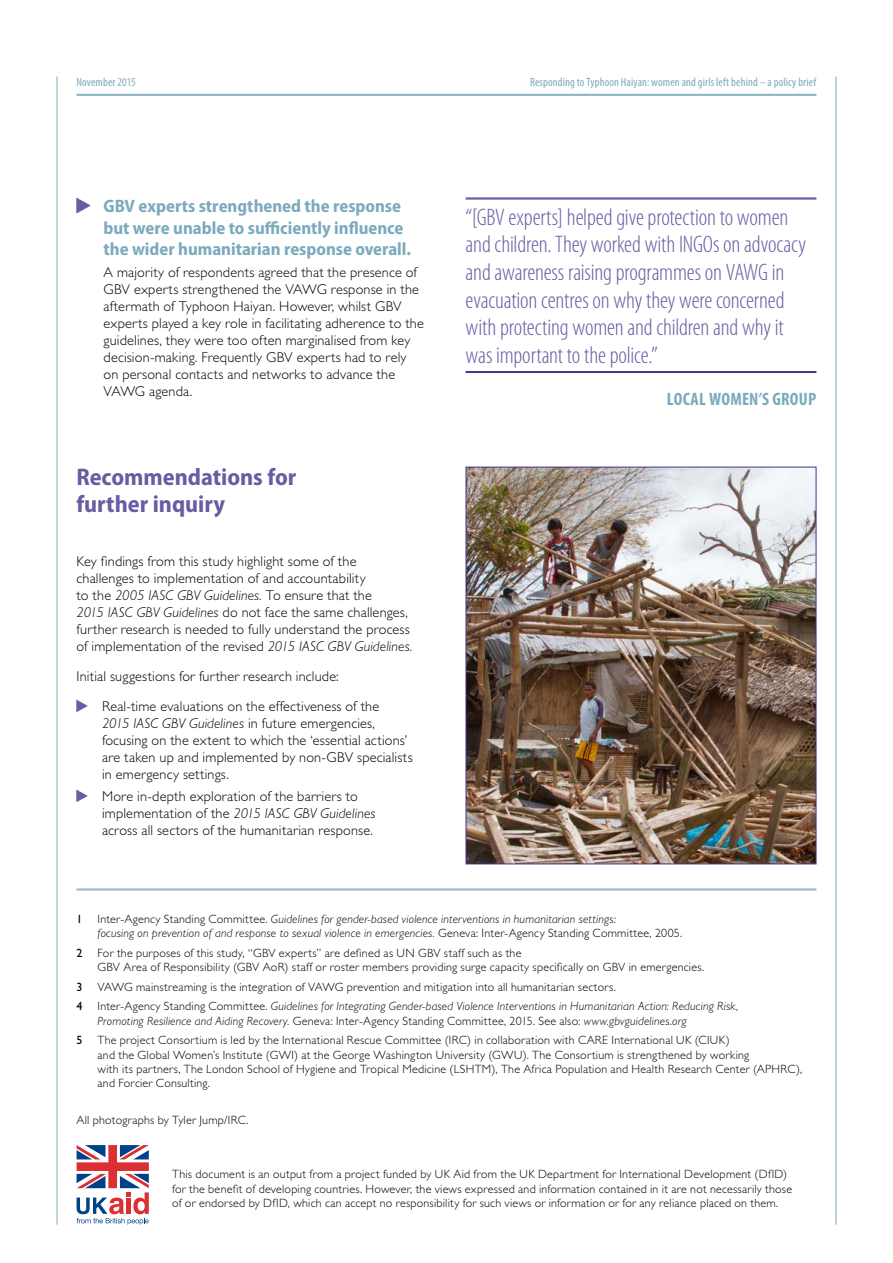
<style>
.page{position:relative;width:893px;height:1263px;background:#fff}
.page>*{position:absolute;margin:0;border:0;box-sizing:border-box;transform-origin:0 0}
.t1{font:300 condensed 24px/27.6px "Myriad Pro";letter-spacing:-.005em;color:#665da2}
.t2{font:700 semi-condensed 24px/27.6px "Myriad Pro";color:#665da2}
.t3{font:700 semi-condensed 18px/21.6px "Myriad Pro";color:#7caabd}
.t4{font:700 condensed 18px "Myriad Pro";letter-spacing:.01em;color:#7caabd}
.t5{font:300 14.25px/17.1px "Gill Sans Std";letter-spacing:.01em;color:#000}
.t6{font:300 12px/14.4px "Gill Sans Std";letter-spacing:.02em;color:#000}
.t7{font:italic 300 12px/14.4px "Gill Sans Std";letter-spacing:.015em;color:#000}
.t8{font:condensed 12px "Myriad Pro";letter-spacing:.01em;color:#7caabd}
.t9{font:12px "Gill Sans Std";color:#000}
.s1{font-style:italic}
.s2{font-style:normal}
</style>
<div class="page">
<hr style="left:466px;top:198px;width:350px;height:1px;background:#3f348b">
<hr style="left:466px;top:199px;width:350px;height:1px;background:#3f348b">
<hr style="left:466px;top:371px;width:350px;height:1px;background:#3f348b">
<hr style="left:466px;top:372px;width:350px;height:1px;background:#3f348b">
<hr style="left:77px;top:94px;width:739px;height:1px;background:#7caabd">
<hr style="left:77px;top:95px;width:739px;height:1px;background:#7caabd">
<img style="left:465px;top:466px;width:352px;height:399px">
<hr style="left:836px;top:77px;width:1px;height:1148px;background:#7caabd">
<hr style="left:57px;top:77px;width:1px;height:1148px;background:#7caabd">
<svg style="left:77px;top:1145px;width:72px;height:80px"></svg>
<hr style="left:77px;top:890px;width:739px;height:1px;background:#7caabd">
<hr style="left:77px;top:889px;width:739px;height:1px;background:#7caabd">
<p class="t8" style="left:77px;top:75px;width:61px">November 2015</p>
<p class="t8" style="left:530px;top:75px;width:288px">Responding to Typhoon Haiyan: women and girls left behind – a policy brief</p>
<p class="t3" style="left:104px;top:195px;width:309px">GBV experts strengthened the response but were unable to sufficiently influence the wider humanitarian response overall.</p>
<p class="t5" style="left:104px;top:263px;width:322px">A majority of respondents agreed that the presence of GBV experts strengthened the VAWG response in the aftermath of Typhoon Haiyan. However, whilst GBV experts played a key role in facilitating adherence to the guidelines, they were too often marginalised from key decision-making. Frequently GBV experts had to rely on personal contacts and networks to advance the VAWG agenda.</p>
<h1 class="t2" style="left:77px;top:463px;width:221px">Recommendations for further inquiry</h1>
<p class="t5" style="left:77px;top:552px;width:337px">Key findings from this study highlight some of the challenges to implementation of and accountability<br>to the <span class="s1">2005 IASC GBV Guidelines.</span> To ensure that the<br><span class="s1">2015 IASC GBV Guidelines</span> do not face the same challenges, further research is needed to fully understand the process of implementation of the revised <span class="s1">2015 IASC GBV Guidelines.</span></p>
<p class="t5" style="left:102px;top:661px;width:279px;line-height:29.8px;text-indent:-25px">Initial suggestions for further research include:<br>Real-time evaluations on the effectiveness of the</p>
<p class="t5" style="left:102px;top:715px;width:312px"><span class="s1">2015 IASC GBV Guidelines</span> in future emergencies, focusing on the extent to which the ‘essential actions’ are taken up and implemented by non-GBV specialists in emergency settings.</p>
<p class="t5" style="left:102px;top:787px;width:275px">More in-depth exploration of the barriers to implementation of the <span class="s1">2015 IASC GBV Guidelines </span>across all sectors of the humanitarian response.</p>
<p class="t1" style="left:466px;top:204px;width:342px">“[GBV experts] helped give protection to women and children. They worked with INGOs on advocacy and awareness raising programmes on VAWG in evacuation centres on why they were concerned with protecting women and children and why it was important to the police.”</p>
<p class="t4" style="left:667px;top:389px;width:151px">LOCAL WOMEN’S GROUP</p>
<p class="t9" style="left:77px;top:912px;width:7px">1</p>
<p class="t7" style="left:98px;top:912px;width:586px"><span class="s2">Inter-Agency Standing Committee.</span> Guidelines for gender-based violence interventions in humanitarian settings:<br>focusing on prevention of and response to sexual violence in emergencies. <span class="s2">Geneva: Inter-Agency Standing Committee, 2005.</span></p>
<p class="t9" style="left:77px;top:946px;width:7px">2</p>
<p class="t6" style="left:98px;top:946px;width:608px">For the purposes of this study, “GBV experts” are defined as UN GBV staff such as the<br>GBV Area of Responsibility (GBV AoR) staff or roster members providing surge capacity specifically on GBV in emergencies.</p>
<p class="t9" style="left:77px;top:980px;width:7px">3</p>
<p class="t6" style="left:98px;top:979px;width:520px">VAWG mainstreaming is the integration of VAWG prevention and mitigation into all humanitarian sectors.</p>
<p class="t9" style="left:77px;top:999px;width:7px">4</p>
<p class="t7" style="left:98px;top:999px;width:642px"><span class="s2">Inter-Agency Standing Committee.</span> Guidelines for Integrating Gender-based Violence Interventions in Humanitarian Action: Reducing Risk,<br>Promoting Resilience and Aiding Recovery. <span class="s2">Geneva: Inter-Agency Standing Committee, 2015. See also:</span> www.gbvguidelines.org</p>
<p class="t9" style="left:77px;top:1033px;width:7px">5</p>
<p class="t6" style="left:98px;top:1033px;width:706px">The project Consortium is led by the International Rescue Committee (IRC) in collaboration with CARE International UK (CIUK)<br>and the Global Women’s Institute (GWI) at the George Washington University (GWU). The Consortium is strengthened by working<br>with its partners, The London School of Hygiene and Tropical Medicine (LSHTM), The Africa Population and Health Research Center (APHRC), and Forcier Consulting.</p>
<p class="t6" style="left:77px;top:1113px;width:174px">All photographs by Tyler Jump/IRC.</p>
<p class="t6" style="left:172px;top:1167px;width:621px">This document is an output from a project funded by UK Aid from the UK Department for International Development (DfID) for the benefit of developing countries. However, the views expressed and information contained in it are not necessarily those of or endorsed by DfID, which can accept no responsibility for such views or information or for any reliance placed on them.</p>
</div>
